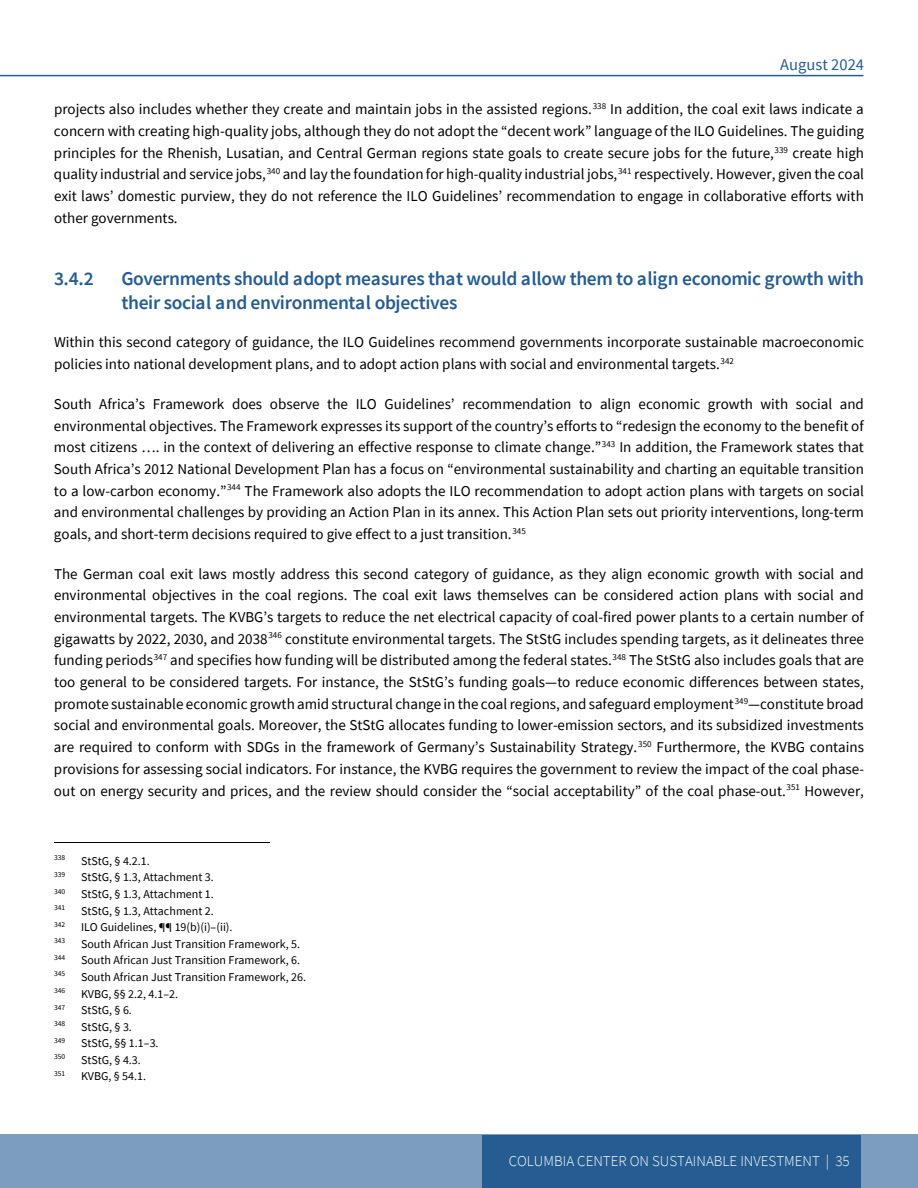
<style>
.page{position:relative;width:918px;height:1188px;background:#fff}
.page>*{position:absolute;margin:0;border:0;box-sizing:border-box;transform-origin:0 0}
.t1{font:600 19.5px/24.6px "Source Sans Pro";letter-spacing:-.02em;color:#255c92}
.t2{font:16.5px "Source Sans Pro";color:#255c92}
.t3{font:15px/21.8px "Source Sans Pro";color:#000;text-align:justify}
.t4{font:300 15px "Source Sans Pro";color:#fff}
.t5{font:12px "Source Sans Pro";color:#000}
.t6{font:7.5px "Source Sans Pro";letter-spacing:-.005em;color:#000}
</style>
<div class="page">
<div style="left:0;top:1134px;width:918px;height:54px;background:#7c9dbe"></div>
<div style="left:483px;top:1135px;width:378px;height:53px;background:#255c92"></div>
<hr style="left:0;top:75px;width:863px;height:1px;background:#255c92">
<hr style="left:54px;top:842px;width:216px;height:1px;background:#000">
<p class="t2" style="left:780px;top:54px;width:85px">August 2024</p>
<p class="t3" style="left:54px;top:98px;width:812px">projects also includes whether they create and maintain jobs in the assisted regions.<sup>338</sup> In addition, the coal exit laws indicate a concern with creating high-quality jobs, although they do not adopt the “decent work” language of the ILO Guidelines. The guiding principles for the Rhenish, Lusatian, and Central German regions state goals to create secure jobs for the future,<sup>339</sup> create high quality industrial and service jobs,<sup>340</sup> and lay the foundation for high-quality industrial jobs,<sup>341</sup> respectively. However, given the coal exit laws’ domestic purview, they do not reference the ILO Guidelines’ recommendation to engage in collaborative efforts with other governments.</p>
<h3 class="t1" style="left:54px;top:266px;width:41px">3.4.2</h3>
<h3 class="t1" style="left:121px;top:266px;width:744px">Governments should adopt measures that would allow them to align economic growth with their social and environmental objectives</h3>
<p class="t3" style="left:54px;top:332px;width:811px">Within this second category of guidance, the ILO Guidelines recommend governments incorporate sustainable macroeconomic policies into national development plans, and to adopt action plans with social and environmental targets.<sup>342</sup></p>
<p class="t3" style="left:54px;top:393px;width:812px">South Africa’s Framework does observe the ILO Guidelines’ recommendation to align economic growth with social and environmental objectives. The Framework expresses its support of the country’s efforts to “redesign the economy to the benefit of most citizens …. in the context of delivering an effective response to climate change.”<sup>343</sup> In addition, the Framework states that South Africa’s 2012 National Development Plan has a focus on “environmental sustainability and charting an equitable transition to a low-carbon economy.”<sup>344</sup> The Framework also adopts the ILO recommendation to adopt action plans with targets on social and environmental challenges by providing an Action Plan in its annex. This Action Plan sets out priority interventions, long-term goals, and short-term decisions required to give effect to a just transition.<sup>345</sup></p>
<p class="t3" style="left:54px;top:563px;width:812px">The German coal exit laws mostly address this second category of guidance, as they align economic growth with social and environmental objectives in the coal regions. The coal exit laws themselves can be considered action plans with social and environmental targets. The KVBG’s targets to reduce the net electrical capacity of coal-fired power plants to a certain number of gigawatts by 2022, 2030, and 2038<sup>346</sup> constitute environmental targets. The StStG includes spending targets, as it delineates three funding periods<sup>347</sup> and specifies how funding will be distributed among the federal states.<sup>348</sup> The StStG also includes goals that are too general to be considered targets. For instance, the StStG’s funding goals—to reduce economic differences between states, promote sustainable economic growth amid structural change in the coal regions, and safeguard employment<sup>349</sup>—constitute broad social and environmental goals. Moreover, the StStG allocates funding to lower-emission sectors, and its subsidized investments are required to conform with SDGs in the framework of Germany’s Sustainability Strategy.<sup>350</sup> Furthermore, the KVBG contains provisions for assessing social indicators. For instance, the KVBG requires the government to review the impact of the coal phase&shy;out on energy security and prices, and the review should consider the “social acceptability” of the coal phase-out.<sup>351</sup> However,</p>
<p class="t6" style="left:54px;top:853px;width:13px">338</p>
<p class="t5" style="left:81px;top:853px;width:70px">StStG, § 4.2.1.</p>
<p class="t6" style="left:54px;top:870px;width:13px">339</p>
<p class="t5" style="left:81px;top:870px;width:134px">StStG, § 1.3, Attachment 3.</p>
<p class="t6" style="left:54px;top:886px;width:13px">340</p>
<p class="t5" style="left:81px;top:886px;width:134px">StStG, § 1.3, Attachment 1.</p>
<p class="t6" style="left:54px;top:903px;width:13px">341</p>
<p class="t5" style="left:81px;top:903px;width:134px">StStG, § 1.3, Attachment 2.</p>
<p class="t6" style="left:54px;top:919px;width:13px">342</p>
<p class="t5" style="left:81px;top:920px;width:153px">ILO Guidelines, ¶¶ 19(b)(i)–(ii).</p>
<p class="t6" style="left:54px;top:936px;width:13px">343</p>
<p class="t5" style="left:81px;top:936px;width:221px">South African Just Transition Framework, 5.</p>
<p class="t6" style="left:54px;top:953px;width:13px">344</p>
<p class="t5" style="left:81px;top:953px;width:221px">South African Just Transition Framework, 6.</p>
<p class="t6" style="left:54px;top:969px;width:13px">345</p>
<p class="t5" style="left:81px;top:969px;width:226px">South African Just Transition Framework, 26.</p>
<p class="t6" style="left:54px;top:986px;width:13px">346</p>
<p class="t5" style="left:81px;top:986px;width:99px">KVBG, §§ 2.2, 4.1–2.</p>
<p class="t6" style="left:54px;top:1002px;width:13px">347</p>
<p class="t5" style="left:81px;top:1003px;width:52px">StStG, § 6.</p>
<p class="t6" style="left:54px;top:1019px;width:13px">348</p>
<p class="t5" style="left:81px;top:1019px;width:52px">StStG, § 3.</p>
<p class="t6" style="left:54px;top:1035px;width:13px">349</p>
<p class="t5" style="left:81px;top:1036px;width:79px">StStG, §§ 1.1–3.</p>
<p class="t6" style="left:54px;top:1052px;width:13px">350</p>
<p class="t5" style="left:81px;top:1052px;width:61px">StStG, § 4.3.</p>
<p class="t6" style="left:54px;top:1069px;width:13px">351</p>
<p class="t5" style="left:81px;top:1069px;width:67px">KVBG, § 54.1.</p>
<p class="t4" style="left:509px;top:1152px;width:343px">COLUMBIA CENTER ON SUSTAINABLE INVESTMENT | 35</p>
</div>
